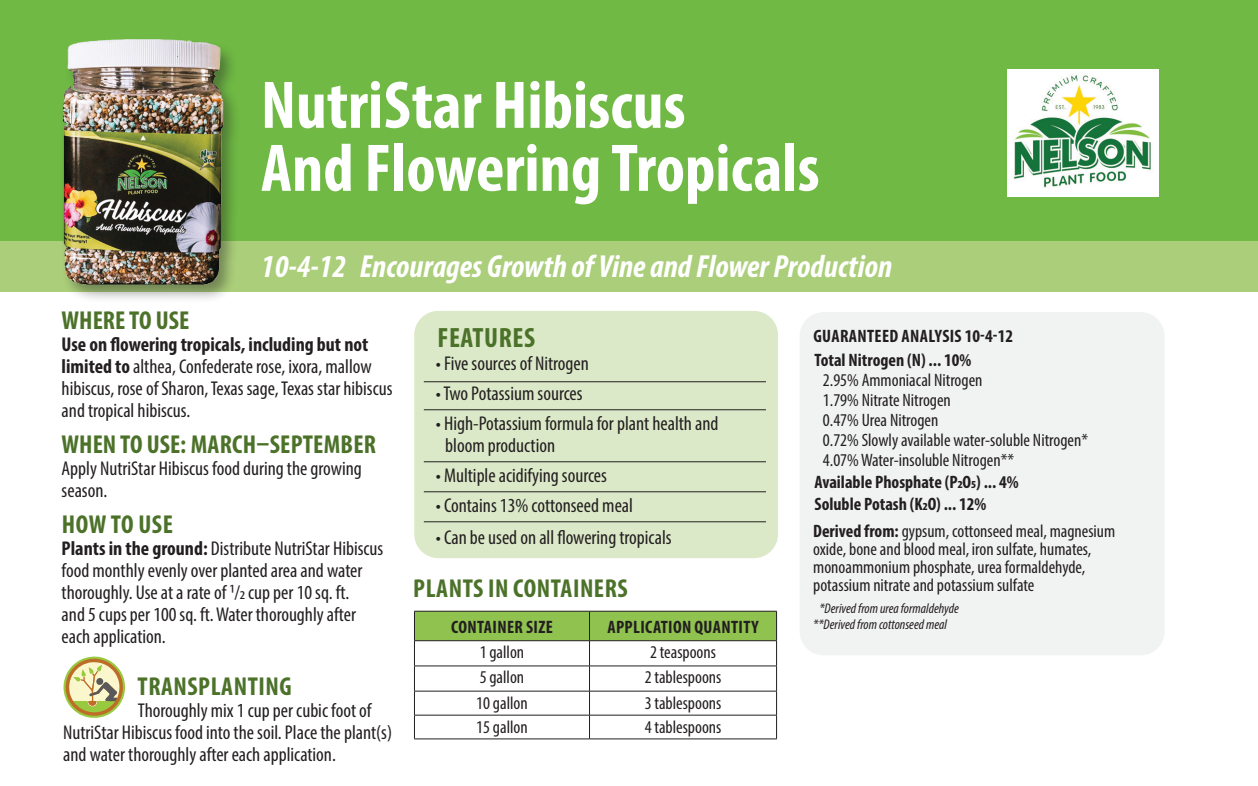
<style>
.page{position:relative;width:1258px;height:786px;background:#fff}
.page>*{position:absolute;margin:0;border:0;box-sizing:border-box;transform-origin:0 0}
.t1{font:700 condensed 68px/63px "Myriad Pro";color:#fff}
.t2{font:italic 700 condensed 32px "Myriad Pro";color:#fff}
.t3{font:700 condensed 28px "Myriad Pro";letter-spacing:.02em;color:#4c722a}
.t4{font:700 condensed 26px "Myriad Pro";letter-spacing:.015em;color:#4c722a}
.t5{font:condensed 20px/22px "Myriad Pro";color:#231f20}
.t6{font:condensed 18px/20px "Myriad Pro";color:#231f20}
.t7{font:700 condensed 18px/22px "Myriad Pro";color:#231f20}
.t8{font:700 condensed 18px "Myriad Pro";letter-spacing:.02em;color:#231f20}
.t9{font:italic condensed 14px/16px "Myriad Pro";color:#231f20}
.s1{font-weight:700}
</style>
<div class="page">
<div style="left:0;top:0;width:18px;height:246px;background:#6fb944"></div>
<div style="left:0;top:241px;width:18px;height:51px;background:#aace79"></div>
<svg style="left:414px;top:611px;width:363px;height:127px"></svg>
<hr style="left:414px;top:738px;width:175px;height:1px;background:#231f20">
<hr style="left:589px;top:738px;width:187px;height:1px;background:#231f20">
<div style="left:414px;top:311px;width:364px;height:247px;background:#d8e7c2;border-radius:24px"></div>
<hr style="left:424px;top:381px;width:342px;height:1px;background:#231f20">
<hr style="left:424px;top:409px;width:342px;height:1px;background:#231f20">
<hr style="left:424px;top:461px;width:342px;height:1px;background:#231f20">
<hr style="left:424px;top:491px;width:342px;height:1px;background:#231f20">
<hr style="left:424px;top:521px;width:342px;height:1px;background:#231f20">
<div style="left:799px;top:312px;width:365px;height:343px;background:#f0f1f1;border-radius:24px"></div>
<svg style="left:63px;top:656px;width:62px;height:62px"></svg>
<div style="left:18px;top:0;width:1239px;height:241px;background:#6fb944"></div>
<div style="left:16px;top:241px;width:1241px;height:51px;background:#aace79"></div>
<div style="left:1007px;top:69px;width:151px;height:128px;background:#fff"></div>
<img style="left:1014px;top:75px;width:137px;height:113px">
<img style="left:62px;top:39px;width:173px;height:260px">
<h1 class="t1" style="left:261px;top:72px;width:560px">NutriStar Hibiscus<br>And Flowering Tropicals</h1>
<h2 class="t2" style="left:261px;top:246px;width:632px">10-4-12 Encourages Growth of Vine and Flower Production</h2>
<h3 class="t4" style="left:62px;top:304px;width:129px">WHERE TO USE</h3>
<p class="t5" style="left:62px;top:333px;width:332px"><span class="s1">Use on flowering tropicals, including but not limited to</span> althea, Confederate rose, ixora, mallow hibiscus, rose of Sharon, Texas sage, Texas star hibiscus and tropical hibiscus.</p>
<h3 class="t4" style="left:62px;top:428px;width:316px">WHEN TO USE: MARCH–SEPTEMBER</h3>
<p class="t5" style="left:62px;top:457px;width:302px">Apply NutriStar Hibiscus food during the growing season.</p>
<h3 class="t4" style="left:62px;top:508px;width:113px">HOW TO USE</h3>
<p class="t5" style="left:62px;top:537px;width:323px"><span class="s1">Plants in the ground:</span> Distribute NutriStar Hibiscus food monthly evenly over planted area and water thoroughly. Use at a rate of 1/2 cup per 10 sq. ft.<br>and 5 cups per 100 sq. ft. Water thoroughly after each application.</p>
<h3 class="t4" style="left:138px;top:670px;width:155px">TRANSPLANTING</h3>
<p class="t5" style="left:63px;top:699px;width:330px;text-indent:75px">Thoroughly mix 1 cup per cubic foot of<br>NutriStar Hibiscus food into the soil. Place the plant(s) and water thoroughly after each application.</p>
<h3 class="t3" style="left:437px;top:321px;width:99px">FEATURES</h3>
<p class="t5" style="left:436px;top:352px;width:155px">• Five sources of Nitrogen</p>
<p class="t5" style="left:436px;top:382px;width:148px">• Two Potassium sources</p>
<p class="t5" style="left:445px;top:412px;width:275px;text-indent:-9px">• High-Potassium formula for plant health and bloom production</p>
<p class="t5" style="left:436px;top:464px;width:173px">• Multiple acidifying sources</p>
<p class="t5" style="left:436px;top:494px;width:199px">• Contains 13% cottonseed meal</p>
<p class="t5" style="left:436px;top:526px;width:237px">• Can be used on all flowering tropicals</p>
<h3 class="t4" style="left:413px;top:572px;width:216px">PLANTS IN CONTAINERS</h3>
<p class="t8" style="left:451px;top:615px;width:103px">CONTAINER SIZE</p>
<p class="t8" style="left:607px;top:615px;width:153px">APPLICATION QUANTITY</p>
<p class="t6" style="left:479px;top:642px;width:46px">1 gallon</p>
<p class="t6" style="left:650px;top:642px;width:67px">2 teaspoons</p>
<p class="t6" style="left:479px;top:667px;width:46px">5 gallon</p>
<p class="t6" style="left:644px;top:667px;width:78px">2 tablespoons</p>
<p class="t6" style="left:476px;top:692px;width:53px">10 gallon</p>
<p class="t6" style="left:644px;top:692px;width:78px">3 tablespoons</p>
<p class="t6" style="left:476px;top:716px;width:53px">15 gallon</p>
<p class="t6" style="left:644px;top:716px;width:78px">4 tablespoons</p>
<p class="t8" style="left:813px;top:325px;width:201px">GUARANTEED ANALYSIS 10-4-12</p>
<p class="t7" style="left:814px;top:349px;width:158px">Total Nitrogen (N) ... 10%</p>
<p class="t6" style="left:822px;top:370px;width:267px">2.95% Ammoniacal Nitrogen<br>1.79% Nitrate Nitrogen<br>0.47% Urea Nitrogen<br>0.72% Slowly available water-soluble Nitrogen*<br>4.07% Water-insoluble Nitrogen**</p>
<p class="t7" style="left:814px;top:471px;width:206px">Available Phosphate (P2O5) ... 4%<br>Soluble Potash (K2O) ... 12%</p>
<p class="t6" style="left:813px;top:522px;width:303px;line-height:18px"><span class="s1">Derived from:</span> gypsum, cottonseed meal, magnesium oxide, bone and blood meal, iron sulfate, humates, monoammonium phosphate, urea formaldehyde, potassium nitrate and potassium sulfate</p>
<p class="t9" style="left:813px;top:600px;width:147px;text-indent:6px">*Derived from urea formaldehyde **Derived from cottonseed meal</p>
</div>
